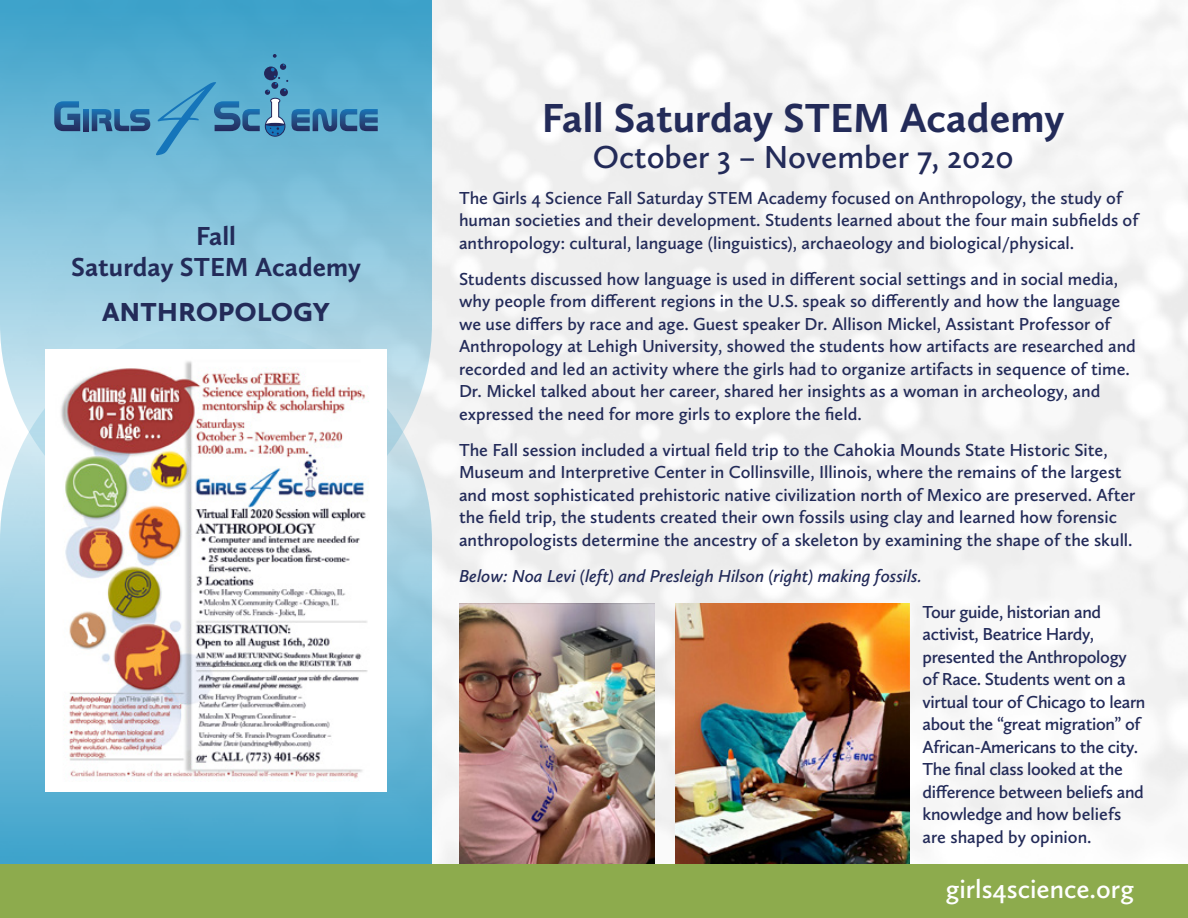
<style>
.page{position:relative;width:1188px;height:918px;background:#fff}
.page>*{position:absolute;margin:0;border:0;box-sizing:border-box;transform-origin:0 0}
.t1{font:700 42px "Calluna Sans";color:#232b59}
.t2{font:600 33px "Calluna Sans";color:#232b59}
.t3{font:700 27px/31.5px "Calluna Sans";color:#232b59;text-align:center}
.t4{font:600 27px "Calluna Sans";color:#fff}
.t5{font:900 27px "Calluna Sans";letter-spacing:.015em;color:#232b59}
.t6{font:600 18px/22.5px "Calluna Sans";color:#232b59}
.t7{font:600 18px/22.5px "Calluna Sans";letter-spacing:-.02em;color:#232b59}
.t8{font:italic 600 18px "Calluna Sans";color:#232b59}
</style>
<div class="page">
<img style="left:432px;top:0;width:756px;height:864px">
<img style="left:459px;top:603px;width:195px;height:261px">
<img style="left:675px;top:603px;width:234px;height:261px">
<div style="left:0;top:864px;width:1188px;height:54px;background:#8dab4d"></div>
<svg style="left:0;top:0;width:432px;height:324px;background:#76bcd7"></svg>
<svg style="left:54px;top:101px;width:26px;height:30px"></svg>
<svg style="left:83px;top:109px;width:6px;height:22px"></svg>
<svg style="left:92px;top:109px;width:58px;height:22px"></svg>
<svg style="left:273px;top:54px;width:4px;height:4px"></svg>
<svg style="left:156px;top:64px;width:222px;height:91px;background:#56a2c7"></svg>
<svg style="left:0;top:324px;width:432px;height:540px;background:#81c1db"></svg>
<img style="left:45px;top:350px;width:342px;height:442px">
<h3 class="t3" style="left:71px;top:220px;width:291px">Fall<br>Saturday STEM Academy</h3>
<h3 class="t5" style="left:102px;top:295px;width:229px">ANTHROPOLOGY</h3>
<h1 class="t1" style="left:542px;top:92px;width:524px">Fall Saturday STEM Academy</h1>
<h2 class="t2" style="left:593px;top:137px;width:422px">October 3 – November 7, 2020</h2>
<p class="t6" style="left:459px;top:186px;width:681px">The Girls 4 Science Fall Saturday STEM Academy focused on Anthropology, the study of human societies and their development. Students learned about the four main subfields of anthropology: cultural, language (linguistics), archaeology and biological/physical.</p>
<p class="t6" style="left:459px;top:267px;width:678px">Students discussed how language is used in different social settings and in social media, why people from different regions in the U.S. speak so differently and how the language we use differs by race and age. Guest speaker Dr. Allison Mickel, Assistant Professor of Anthropology at Lehigh University, showed the students how artifacts are researched and recorded and led an activity where the girls had to organize artifacts in sequence of time.<br>Dr. Mickel talked about her career, shared her insights as a woman in archeology, and expressed the need for more girls to explore the field.</p>
<p class="t6" style="left:459px;top:438px;width:678px">The Fall session included a virtual field trip to the Cahokia Mounds State Historic Site, Museum and Interpretive Center in Collinsville, Illinois, where the remains of the largest and most sophisticated prehistoric native civilization north of Mexico are preserved. After the field trip, the students created their own fossils using clay and learned how forensic anthropologists determine the ancestry of a skeleton by examining the shape of the skull.</p>
<p class="t8" style="left:459px;top:565px;width:464px">Below: Noa Levi (left) and Presleigh Hilson (right) making fossils.</p>
<p class="t7" style="left:923px;top:600px;width:224px">Tour guide, historian and activist, Beatrice Hardy, presented the Anthropology of Race. Students went on a virtual tour of Chicago to learn about the “great migration” of<br>African-Americans to the city.<br>The final class looked at the difference between beliefs and knowledge and how beliefs are shaped by opinion.</p>
<h3 class="t4" style="left:946px;top:873px;width:190px">girls4science.org</h3>
</div>
